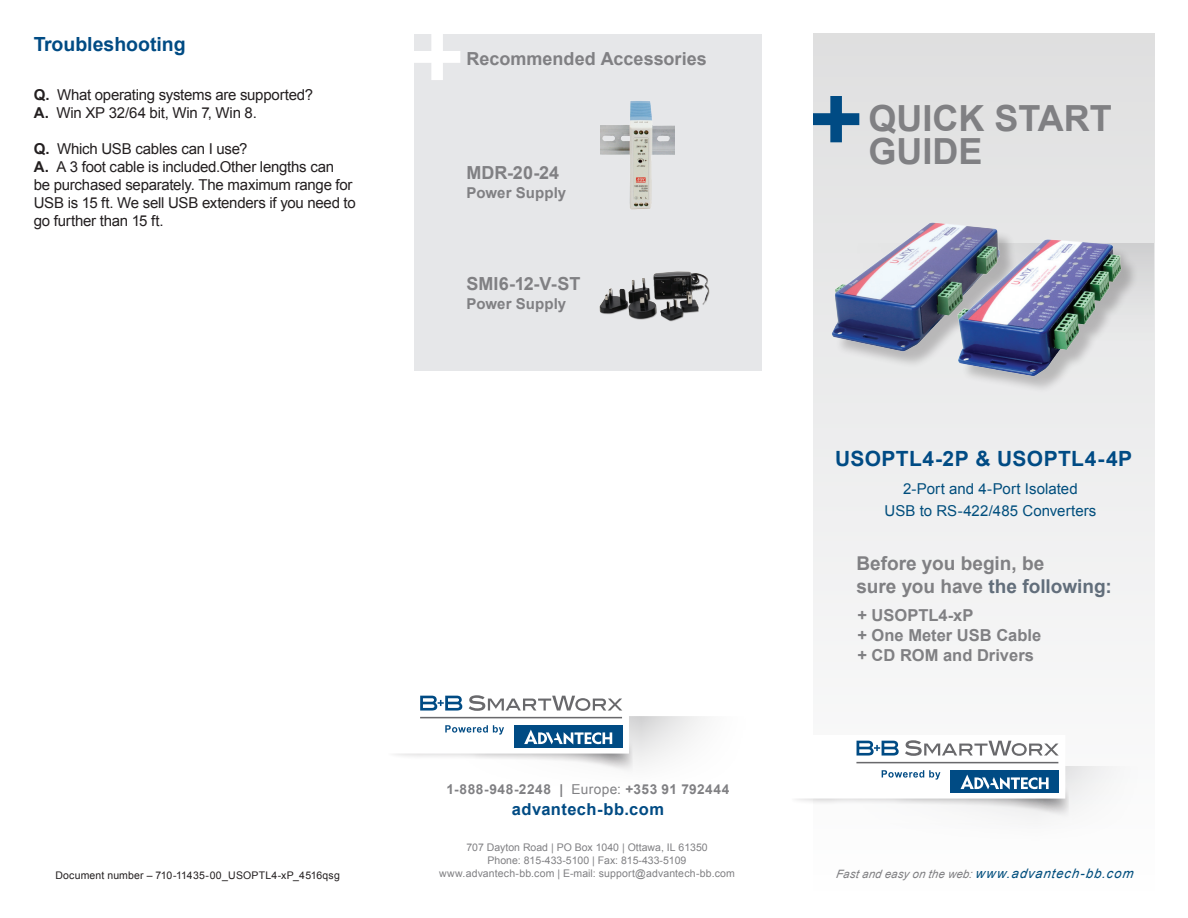
<style>
.page{position:relative;width:1188px;height:918px;background:#fff}
.page>*{position:absolute;margin:0;border:0;box-sizing:border-box;transform-origin:0 0}
.t1{font:700 36px/33px "Arial";color:#808083}
.t2{font:700 21px "Arial";letter-spacing:.02em;color:#004b84}
.t3{font:700 19.5px "Arial";color:#004b84}
.t4{font:700 19.05px/22.8px "Arial";color:#808083}
.t5{font:700 18px "Arial";color:#808083}
.t6{font:700 16.5px/19.8px "Arial";color:#808083}
.t7{font:700 16.5px "Arial";letter-spacing:.025em;color:#004b84}
.t8{font:15px/18px "Arial";letter-spacing:-.015em;color:#231f20}
.t9{font:15px/21.9px "Arial";letter-spacing:.005em;color:#014e7d;text-align:center}
.t10{font:700 15px "Arial";letter-spacing:.005em;color:#808083}
.t11{font:700 13.65px "Arial";letter-spacing:.035em;color:#808083}
.t12{font:italic 11.55px "Arial";color:#808083}
.t13{font:10.5px/13.4px "Arial";color:#808083;text-align:center}
.t14{font:10.5px "Arial";letter-spacing:.015em;color:#231f20}
.s1{font-weight:700}
.s2{font-weight:400}
.s3{color:#626e7b}
.s4{font-size:13.2px;color:#014e7d}
</style>
<div class="page">
<svg style="left:813px;top:34px;width:341px;height:611px"></svg>
<div style="left:814px;top:243px;width:340px;height:125px;background:linear-gradient(to bottom,#d7d7d8,#eeeeef)"></div>
<svg style="left:813px;top:766px;width:341px;height:94px"></svg>
<svg style="left:629px;top:717px;width:76px;height:48px;fill:#f0f0f0"></svg>
<div style="left:787px;top:735px;width:278px;height:64px;background:#fff"></div>
<div style="left:950px;top:770px;width:108px;height:22px;background:#004b84"></div>
<svg style="left:961px;top:775px;width:88px;height:15px"></svg>
<svg style="left:857px;top:741px;width:42px;height:15px"></svg>
<svg style="left:905px;top:740px;width:154px;height:16px"></svg>
<hr style="left:856px;top:762px;width:202px;height:1px;background:#69696c">
<svg style="left:882px;top:770px;width:58px;height:10px"></svg>
<div style="left:514px;top:725px;width:108px;height:22px;background:#004b84"></div>
<svg style="left:524px;top:730px;width:88px;height:15px"></svg>
<svg style="left:420px;top:696px;width:42px;height:15px"></svg>
<svg style="left:469px;top:695px;width:153px;height:16px"></svg>
<hr style="left:420px;top:717px;width:202px;height:1px;background:#69696c">
<svg style="left:445px;top:725px;width:59px;height:10px"></svg>
<svg style="left:813px;top:96px;width:46px;height:46px;background:#7d9eb8"></svg>
<div style="left:414px;top:34px;width:348px;height:337px;background:#e6e7e9"></div>
<svg style="left:414px;top:34px;width:46px;height:46px"></svg>
<div style="left:835px;top:225px;width:303px;height:169px;background:#231f20;opacity:.25"></div>
<img style="left:822px;top:152px;width:309px;height:308px">
<img style="left:600px;top:101px;width:75px;height:109px">
<img style="left:599px;top:271px;width:111px;height:51px">
<h3 class="t3" style="left:34px;top:31px;width:154px">Troubleshooting</h3>
<p class="t8" style="left:34px;top:86px;width:281px"><span class="s1">Q.</span> What operating systems are supported?<br><span class="s1">A.</span> Win XP 32/64 bit, Win 7, Win 8.</p>
<p class="t8" style="left:34px;top:140px;width:324px"><span class="s1">Q.</span> Which USB cables can I use?<br><span class="s1">A.</span> A 3 foot cable is included.Other lengths can<br>be purchased separately. The maximum range for USB is 15 ft. We sell USB extenders if you need to go further than 15 ft.</p>
<p class="t5" style="left:466px;top:47px;width:242px">Recommended Accessories</p>
<p class="t5" style="left:467px;top:161px;width:94px">MDR-20-24</p>
<p class="t10" style="left:467px;top:183px;width:101px">Power Supply</p>
<p class="t5" style="left:467px;top:272px;width:115px">SMI6-12-V-ST</p>
<p class="t10" style="left:467px;top:294px;width:101px">Power Supply</p>
<p class="t14" style="left:55px;top:868px;width:286px">Document number – 710-11435-00_USOPTL4-xP_4516qsg</p>
<p class="t11" style="left:446px;top:781px;width:285px">1-888-948-2248 | <span class="s2">Europe:</span> +353 91 792444</p>
<p class="t7" style="left:512px;top:799px;width:154px">advantech-bb.com</p>
<p class="t13" style="left:439px;top:840px;width:297px">707 Dayton Road | PO Box 1040 | Ottawa, IL 61350<br>Phone: 815-433-5100 | Fax: 815-433-5109 www.advantech-bb.com | E-mail: support@advantech-bb.com</p>
<h1 class="t1" style="left:868px;top:103px;width:245px">QUICK START<br>GUIDE</h1>
<h2 class="t2" style="left:835px;top:445px;width:299px">USOPTL4-2P &amp; USOPTL4-4P</h2>
<p class="t9" style="left:885px;top:478px;width:213px">2-Port and 4-Port Isolated<br>USB to RS-422/485 Converters</p>
<p class="t4" style="left:856px;top:552px;width:257px">Before you begin, be<br>sure you have <span class="s3">the following:</span></p>
<p class="t6" style="left:857px;top:606px;width:185px">+ USOPTL4-xP<br>+ One Meter USB Cable + CD ROM and Drivers</p>
<p class="t12" style="left:836px;top:867px;width:301px">Fast and easy on the web: <span class="s4">www.advantech-bb.com</span></p>
</div>
